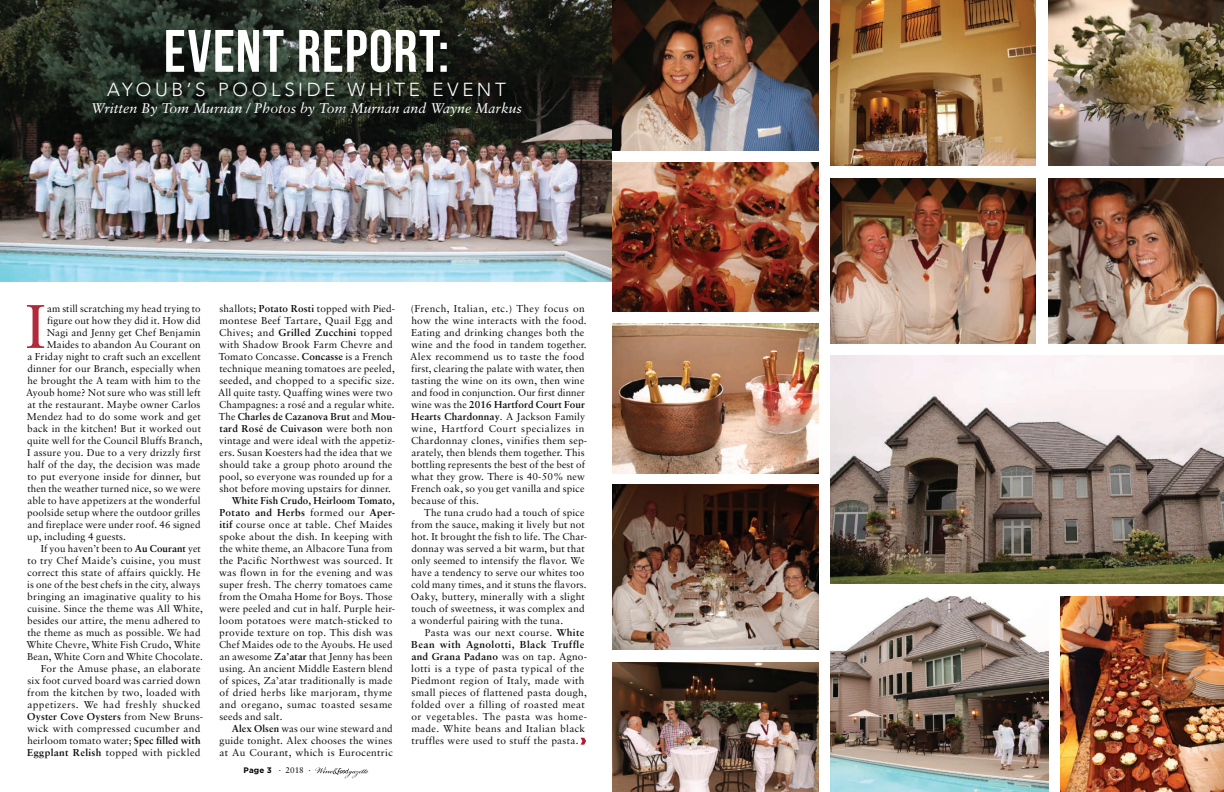
<style>
.page{position:relative;width:1224px;height:792px;background:#fff}
.page>*{position:absolute;margin:0;border:0;box-sizing:border-box;transform-origin:0 0}
.body_copy{font:61.6px "Sabon";color:#b12a3b}
.Header_NEW{font:700 59.7px "Bebas Neue";letter-spacing:.025em;color:#fff}
.Header_NEW-2{font:300 18.7px "Avenir";letter-spacing:.19em;color:#fff}
.Author_NEW{font:italic 14.1px "Sabon";color:#fff}
.body_copy-2{font:10px/12px "Sabon";letter-spacing:.015em;color:#0b0c0b}
.t1{font:8.2px "Sabon";color:#040503}
.s1{font-weight:700}
.s2{font-family:"Gotham";font-weight:700;font-size:8px}
.s3{font-family:"Press Gothic";color:#ae1e35}
</style>
<div class="page">
<img style="left:1048px;top:0;width:176px;height:165px">
<img style="left:830px;top:597px;width:218px;height:195px">
<img style="left:1060px;top:597px;width:164px;height:195px">
<img style="left:612px;top:0;width:206px;height:151px">
<img style="left:612px;top:163px;width:206px;height:149px">
<img style="left:612px;top:324px;width:206px;height:149px">
<img style="left:830px;top:0;width:205px;height:165px">
<img style="left:612px;top:485px;width:206px;height:164px">
<img style="left:830px;top:179px;width:205px;height:165px">
<img style="left:1048px;top:179px;width:176px;height:165px">
<img style="left:830px;top:356px;width:394px;height:228px">
<img style="left:612px;top:663px;width:206px;height:129px">
<img style="left:0;top:0;width:612px;height:282px">
<svg style="left:580px;top:737px;width:6px;height:8px"></svg>
<svg style="left:315px;top:767px;width:53px;height:11px"></svg>
<p class="Header_NEW" style="left:164px;top:18px;width:287px">EVENT REPORT:</p>
<p class="Header_NEW-2" style="left:107px;top:78px;width:400px">AYOUB’S POOLSIDE WHITE EVENT</p>
<p class="Author_NEW" style="left:91px;top:100px;width:433px">Written By Tom Murnan / Photos by Tom Murnan and Wayne Markus</p>
<p class="body_copy" style="left:25px;top:290px;width:22px">I</p>
<p class="body_copy-2" style="left:47px;top:302px;width:155px">am still scratching my head trying to</p>
<p class="body_copy-2" style="left:47px;top:314px;width:155px">figure out how they did it. How did</p>
<p class="body_copy-2" style="left:47px;top:326px;width:155px">Nagi and Jenny get Chef Benjamin</p>
<p class="body_copy-2" style="left:47px;top:338px;width:155px">Maides to abandon Au Courant on</p>
<p class="body_copy-2" style="left:27px;top:350px;width:175px">a Friday night to craft such an excellent</p>
<p class="body_copy-2" style="left:27px;top:362px;width:175px">dinner for our Branch, especially when</p>
<p class="body_copy-2" style="left:27px;top:374px;width:175px">he brought the A team with him to the</p>
<p class="body_copy-2" style="left:26px;top:386px;width:176px">Ayoub home? Not sure who was still left</p>
<p class="body_copy-2" style="left:27px;top:398px;width:175px">at the restaurant. Maybe owner Carlos</p>
<p class="body_copy-2" style="left:27px;top:410px;width:175px">Mendez had to do some work and get</p>
<p class="body_copy-2" style="left:27px;top:422px;width:175px">back in the kitchen! But it worked out</p>
<p class="body_copy-2" style="left:27px;top:434px;width:177px">quite well for the Council Bluffs Branch,</p>
<p class="body_copy-2" style="left:27px;top:446px;width:175px">I assure you. Due to a very drizzly first</p>
<p class="body_copy-2" style="left:27px;top:458px;width:175px">half of the day, the decision was made</p>
<p class="body_copy-2" style="left:27px;top:470px;width:175px">to put everyone inside for dinner, but</p>
<p class="body_copy-2" style="left:27px;top:482px;width:175px">then the weather turned nice, so we were</p>
<p class="body_copy-2" style="left:27px;top:494px;width:175px">able to have appetizers at the wonderful</p>
<p class="body_copy-2" style="left:27px;top:506px;width:175px">poolside setup where the outdoor grilles</p>
<p class="body_copy-2" style="left:27px;top:518px;width:175px">and fireplace were under roof. 46 signed</p>
<p class="body_copy-2" style="left:27px;top:530px;width:100px">up, including 4 guests.</p>
<p class="body_copy-2" style="left:26px;top:542px;width:178px;text-indent:14px">If you haven’t been to <span class="s1">Au Courant</span> yet to try Chef Maide’s cuisine, you must correct this state of affairs quickly. He is one of the best chefs in the city, always bringing an imaginative quality to his cuisine. Since the theme was All White, besides our attire, the menu adhered to the theme as much as possible. We had White Chevre, White Fish Crudo, White Bean, White Corn and White Chocolate.</p>
<p class="body_copy-2" style="left:27px;top:662px;width:178px;text-indent:14px">For the Amuse phase, an elaborate six foot curved board was carried down from the kitchen by two, loaded with appetizers. We had freshly shucked <span class="s1">Oyster Cove Oysters</span> from New Bruns&shy;wick with compressed cucumber and heirloom tomato water; <span class="s1">Spec filled with Eggplant Relish</span> topped with pickled</p>
<p class="body_copy-2" style="left:218px;top:302px;width:179px">shallots; <span class="s1">Potato Rosti</span> topped with Pied&shy;montese Beef Tartare, Quail Egg and Chives; and <span class="s1">Grilled Zucchini</span> topped with Shadow Brook Farm Chevre and Tomato Concasse. <span class="s1">Concasse</span> is a French technique meaning tomatoes are peeled, seeded, and chopped to a specific size.<br>All quite tasty. Quaffing wines were two Champagnes: a rosé and a regular white.<br>The <span class="s1">Charles de Cazanova Brut</span> and <span class="s1">Mou&shy;tard Rosé de Cuivason</span> were both non vintage and were ideal with the appetiz&shy;ers. Susan Koesters had the idea that we should take a group photo around the pool, so everyone was rounded up for a shot before moving upstairs for dinner.</p>
<p class="body_copy-2" style="left:219px;top:494px;width:178px;text-indent:13px"><span class="s1">White Fish Crudo, Heirloom Tomato, Potato and Herbs</span> formed our <span class="s1">Aper&shy;itif</span> course once at table. Chef Maides spoke about the dish. In keeping with the white theme, an Albacore Tuna from the Pacific Northwest was sourced. It was flown in for the evening and was super fresh. The cherry tomatoes came from the Omaha Home for Boys. Those were peeled and cut in half. Purple heir&shy;loom potatoes were match-sticked to provide texture on top. This dish was Chef Maides ode to the Ayoubs. He used an awesome <span class="s1">Za’atar</span> that Jenny has been using. An ancient Middle Eastern blend of spices, Za’atar traditionally is made of dried herbs like marjoram, thyme and oregano, sumac toasted sesame seeds and salt.</p>
<p class="body_copy-2" style="left:219px;top:722px;width:175px;text-align:justify;text-indent:12px"><span class="s1">Alex Olsen</span> was our wine steward and guide tonight. Alex chooses the wines at Au Courant, which is Eurocentric</p>
<p class="t1" style="left:244px;top:765px;width:69px"><span class="s2">Page 3</span> · 2018 ·</p>
<p class="body_copy-2" style="left:410px;top:302px;width:179px">(French, Italian, etc.) They focus on how the wine interacts with the food.<br>Eating and drinking changes both the wine and the food in tandem together.<br>Alex recommend us to taste the food first, clearing the palate with water, then tasting the wine on its own, then wine and food in conjunction. Our first dinner wine was the <span class="s1">2016 Hartford Court Four Hearts Chardonnay</span>. A Jackson Family wine, Hartford Court specializes in Chardonnay clones, vinifies them sep&shy;arately, then blends them together. This bottling represents the best of the best of what they grow. There is 40-50% new French oak, so you get vanilla and spice because of this.</p>
<p class="body_copy-2" style="left:411px;top:506px;width:178px;text-indent:13px">The tuna crudo had a touch of spice from the sauce, making it lively but not hot. It brought the fish to life. The Char&shy;donnay was served a bit warm, but that only seemed to intensify the flavor. We have a tendency to serve our whites too cold many times, and it stuns the flavors.<br>Oaky, buttery, minerally with a slight touch of sweetness, it was complex and a wonderful pairing with the tuna.</p>
<p class="body_copy-2" style="left:411px;top:626px;width:178px;text-indent:14px">Pasta was our next course. <span class="s1">White Bean with Agnolotti, Black Truffle and Grana Padano</span> was on tap. Agno&shy;lotti is a type of pasta typical of the Piedmont region of Italy, made with small pieces of flattened pasta dough, folded over a filling of roasted meat or vegetables. The pasta was home&shy;made. White beans and Italian black truffles were used to stuff the pasta. <span class="s3">&gt;</span></p>
</div>
